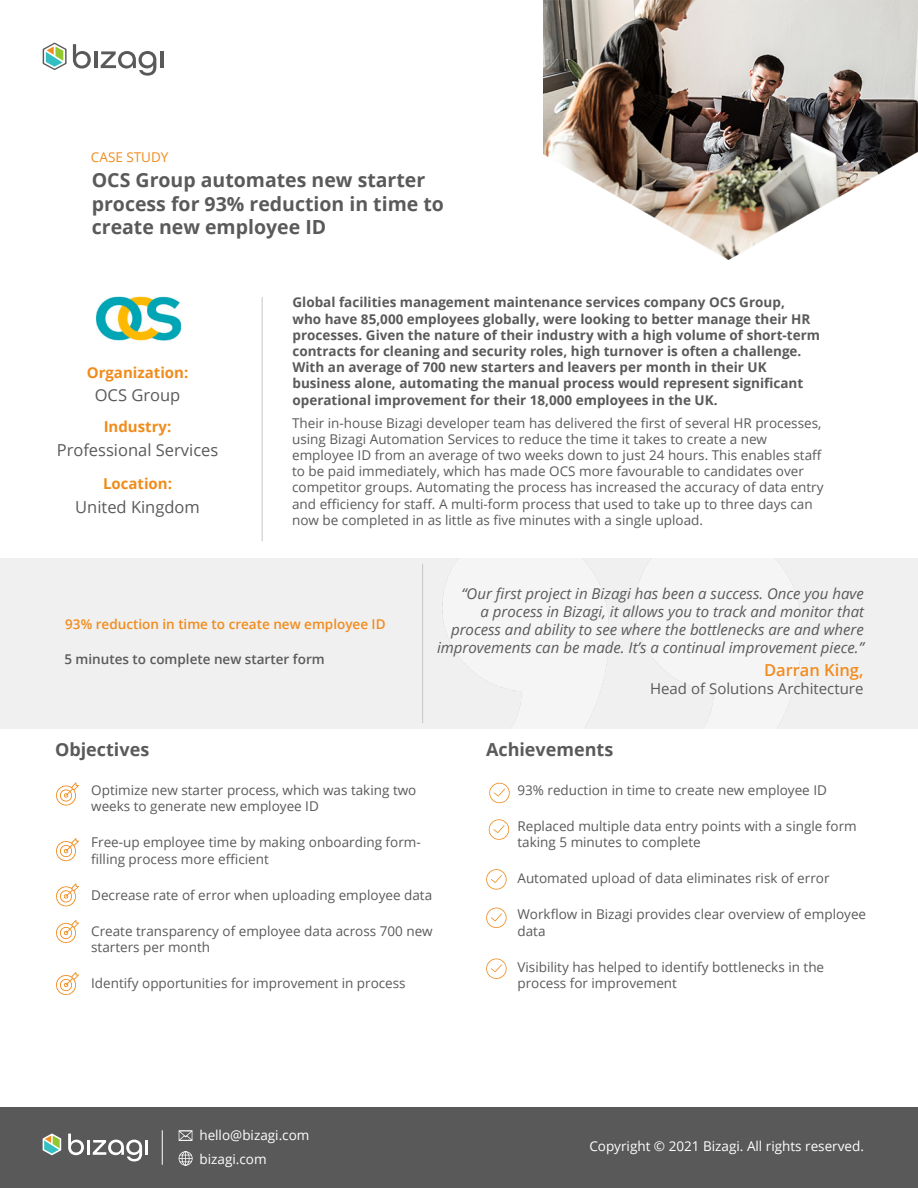
<style>
.page{position:relative;width:918px;height:1188px;background:#fff}
.page>*{position:absolute;margin:0;border:0;box-sizing:border-box;transform-origin:0 0}
.t1{font:700 19.5px/23.4px "Open Sans";color:#5a5a5a}
.t2{font:700 18px "Open Sans";color:#5a5a5a}
.t3{font:16.5px "Open Sans";color:#5a5a5a}
.t4{font:600 16.5px "Open Sans";color:#f08c1d}
.t5{font:italic 15px/18px "Open Sans";color:#5a5a5a;text-align:right}
.t6{font:700 15px "Open Sans";color:#f08c1d}
.t7{font:15px "Open Sans";color:#5a5a5a}
.t8{font:13.5px/16.2px "Open Sans";color:#5a5a5a}
.t9{font:700 13.5px/16.2px "Open Sans";color:#5a5a5a}
.t10{font:13.5px/24px "Open Sans";color:#fff}
.t11{font:600 13.5px "Open Sans";color:#f08c1d}
.t12{font:600 13.5px "Open Sans";color:#5a5a5a}
.t13{font:13.5px "Open Sans";color:#f08c1d}
</style>
<div class="page">
<div style="left:0;top:1107px;width:918px;height:81px;background:#595959"></div>
<hr style="left:162px;top:1130px;width:1px;height:35px;background:#fff">
<svg style="left:179px;top:1130px;width:13px;height:11px"></svg>
<svg style="left:179px;top:1151px;width:14px;height:15px"></svg>
<svg style="left:68px;top:1134px;width:16px;height:21px"></svg>
<hr style="left:87px;top:1140px;width:3px;height:15px;background:#fff">
<svg style="left:93px;top:1140px;width:55px;height:21px"></svg>
<svg style="left:43px;top:1134px;width:18px;height:21px"></svg>
<div style="left:0;top:558px;width:918px;height:171px;background:#f0f0f1"></div>
<hr style="left:262px;top:297px;width:1px;height:244px;background:#c4c6cb">
<hr style="left:422px;top:564px;width:1px;height:159px;background:#c4c6cb">
<svg style="left:489px;top:783px;width:21px;height:20px"></svg>
<svg style="left:489px;top:819px;width:20px;height:21px"></svg>
<svg style="left:486px;top:908px;width:21px;height:20px"></svg>
<svg style="left:486px;top:869px;width:21px;height:21px"></svg>
<svg style="left:486px;top:958px;width:21px;height:21px"></svg>
<svg style="left:56px;top:782px;width:23px;height:24px"></svg>
<svg style="left:56px;top:838px;width:23px;height:24px"></svg>
<svg style="left:56px;top:883px;width:23px;height:24px"></svg>
<svg style="left:56px;top:920px;width:23px;height:23px"></svg>
<svg style="left:56px;top:972px;width:23px;height:24px"></svg>
<img style="left:96px;top:296px;width:85px;height:45px">
<img style="left:544px;top:0;width:374px;height:259px">
<svg style="left:43px;top:43px;width:24px;height:27px"></svg>
<svg style="left:73px;top:44px;width:18px;height:25px"></svg>
<hr style="left:94px;top:51px;width:3px;height:17px;background:#595959">
<svg style="left:101px;top:51px;width:55px;height:25px"></svg>
<hr style="left:160px;top:51px;width:4px;height:17px;background:#595959">
<p class="t13" style="left:91px;top:147px;width:79px">CASE STUDY</p>
<h1 class="t1" style="left:92px;top:168px;width:354px">OCS Group automates new starter process for 93% reduction in time to create new employee ID</h1>
<p class="t6" style="left:87px;top:362px;width:103px">Organization:</p>
<p class="t6" style="left:104px;top:416px;width:69px">Industry:</p>
<p class="t3" style="left:95px;top:384px;width:87px">OCS Group</p>
<p class="t3" style="left:57px;top:438px;width:163px">Professional Services</p>
<p class="t6" style="left:103px;top:473px;width:71px">Location:</p>
<p class="t3" style="left:75px;top:495px;width:126px">United Kingdom</p>
<p class="t9" style="left:292px;top:294px;width:529px">Global facilities management maintenance services company OCS Group,<br>who have 85,000 employees globally, were looking to better manage their HR processes. Given the nature of their industry with a high volume of short-term contracts for cleaning and security roles, high turnover is often a challenge.<br>With an average of 700 new starters and leavers per month in their UK business alone, automating the manual process would represent significant operational improvement for their 18,000 employees in the UK.</p>
<p class="t8" style="left:292px;top:414px;width:533px">Their in-house Bizagi developer team has delivered the first of several HR processes, using Bizagi Automation Services to reduce the time it takes to create a new employee ID from an average of two weeks down to just 24 hours. This enables staff to be paid immediately, which has made OCS more favourable to candidates over competitor groups. Automating the process has increased the accuracy of data entry and efficiency for staff. A multi-form process that used to take up to three days can now be completed in as little as five minutes with a single upload.</p>
<p class="t11" style="left:65px;top:615px;width:322px">93% reduction in time to create new employee ID</p>
<p class="t12" style="left:64px;top:650px;width:262px">5 minutes to complete new starter form</p>
<h2 class="t2" style="left:55px;top:737px;width:96px">Objectives</h2>
<p class="t5" style="left:437px;top:585px;width:428px">“Our first project in Bizagi has been a success. Once you have<br>a process in Bizagi, it allows you to track and monitor that process and ability to see where the bottlenecks are and where improvements can be made. It’s a continual improvement piece.”</p>
<p class="t4" style="left:764px;top:659px;width:101px">Darran King,</p>
<p class="t7" style="left:650px;top:678px;width:215px">Head of Solutions Architecture</p>
<h2 class="t2" style="left:486px;top:737px;width:129px">Achievements</h2>
<p class="t8" style="left:91px;top:781px;width:327px">Optimize new starter process, which was taking two weeks to generate new employee ID</p>
<p class="t8" style="left:91px;top:834px;width:331px">Free-up employee time by making onboarding form&shy;filling process more efficient</p>
<p class="t8" style="left:91px;top:886px;width:342px">Decrease rate of error when uploading employee data</p>
<p class="t8" style="left:91px;top:922px;width:343px">Create transparency of employee data across 700 new starters per month</p>
<p class="t8" style="left:91px;top:975px;width:316px">Identify opportunities for improvement in process</p>
<p class="t10" style="left:199px;top:1122px;width:112px">hello@bizagi.com bizagi.com</p>
<p class="t8" style="left:517px;top:781px;width:311px">93% reduction in time to create new employee ID</p>
<p class="t8" style="left:517px;top:817px;width:341px">Replaced multiple data entry points with a single form taking 5 minutes to complete</p>
<p class="t8" style="left:517px;top:870px;width:314px">Automated upload of data eliminates risk of error</p>
<p class="t8" style="left:517px;top:906px;width:350px">Workflow in Bizagi provides clear overview of employee data</p>
<p class="t8" style="left:517px;top:958px;width:308px">Visibility has helped to identify bottlenecks in the process for improvement</p>
<p class="t10" style="left:589px;top:1133px;width:276px">Copyright © 2021 Bizagi. All rights reserved.</p>
</div>
